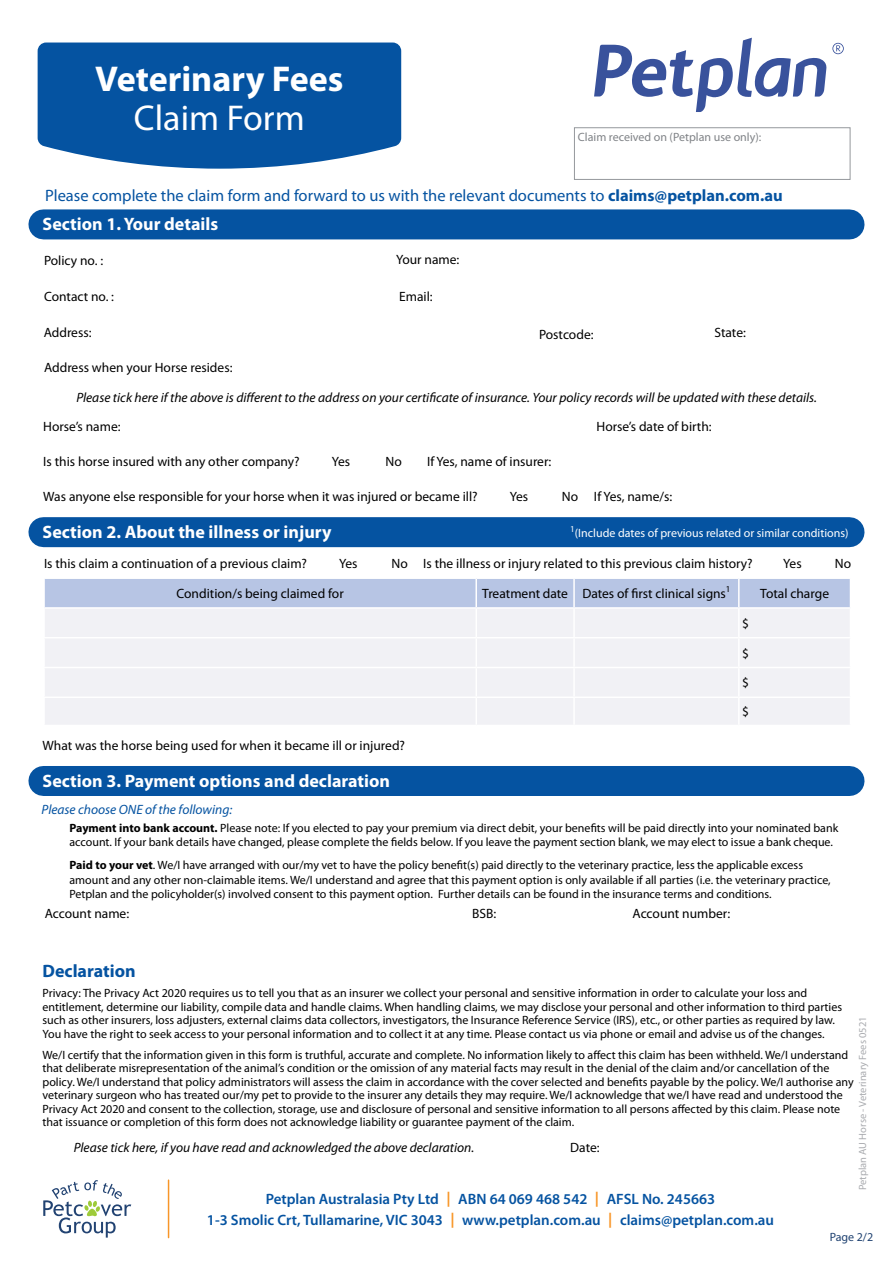
<style>
.page{position:relative;width:893px;height:1263px;background:#fff}
.page>*{position:absolute;margin:0;border:0;box-sizing:border-box;transform-origin:0 0}
.t1{font:700 36px "Myriad Pro";color:#fff}
.t2{font:36px "Myriad Pro";color:#fff}
.t3{font:700 18px "Myriad Pro";color:#fff}
.t4{font:700 18px "Myriad Pro";color:#0553a1}
.t5{font:16.5px "Myriad Pro";color:#0553a1}
.t6{font:600 15px/21px "Myriad Pro";color:#0553a1;text-align:center}
.t7{font:13.5px/29.1px "Myriad Pro";color:#000}
.t8{font:italic 13.5px "Myriad Pro";color:#000}
.t9{font:italic 13.5px "Myriad Pro";color:#0553a1}
.t10{font:12px/13.5px "Myriad Pro";color:#000}
.t11{font:12px "Myriad Pro";color:#fff}
.t12{font:12px "Myriad Pro";color:#808387}
.t13{font:12px "Myriad Pro";color:#204271}
.t14{font:10.5px "Myriad Pro";color:#aaacb0}
.s1{font-weight:700}
.s2{font-weight:700;color:#f89628}
</style>
<div class="page">
<div style="left:43px;top:209px;width:806px;height:30px;background:#0553a1"></div>
<div style="left:43px;top:517px;width:806px;height:30px;background:#0553a1"></div>
<svg style="left:38px;top:43px;width:363px;height:126px;background:#155ea7"></svg>
<div style="left:574px;top:127px;width:276px;height:53px;border:1px solid #95989c"></div>
<svg style="left:594px;top:38px;width:250px;height:74px"></svg>
<svg style="left:44px;top:578px;width:806px;height:147px"></svg>
<div style="left:43px;top:766px;width:806px;height:30px;background:#0553a1"></div>
<svg style="left:43px;top:1180px;width:88px;height:57px"></svg>
<hr style="left:168px;top:1180px;width:1px;height:57px;background:#f89628">
<h1 class="t1" style="left:95px;top:56px;width:250px">Veterinary Fees</h1>
<h1 class="t2" style="left:134px;top:96px;width:172px">Claim Form</h1>
<p class="t12" style="left:578px;top:129px;width:185px">Claim received on (Petplan use only):</p>
<h3 class="t5" style="left:45px;top:185px;width:739px">Please complete the claim form and forward to us with the relevant documents to <span class="s1">claims@petplan.com.au</span></h3>
<h2 class="t3" style="left:43px;top:212px;width:177px">Section 1. Your details</h2>
<p class="t7" style="left:44px;top:245px;width:61px">Policy no. :</p>
<p class="t7" style="left:396px;top:244px;width:65px">Your name:</p>
<p class="t7" style="left:44px;top:282px;width:72px">Contact no. :</p>
<p class="t7" style="left:399px;top:282px;width:35px">Email:</p>
<p class="t7" style="left:44px;top:318px;width:49px">Address:</p>
<p class="t7" style="left:539px;top:319px;width:56px">Postcode:</p>
<p class="t7" style="left:714px;top:318px;width:33px">State:</p>
<p class="t7" style="left:44px;top:353px;width:190px">Address when your Horse resides:</p>
<p class="t8" style="left:76px;top:389px;width:742px">Please tick here if the above is different to the address on your certificate of insurance. Your policy records will be updated with these details.</p>
<p class="t7" style="left:43px;top:412px;width:79px">Horse’s name:</p>
<p class="t7" style="left:597px;top:412px;width:117px">Horse’s date of birth:</p>
<p class="t7" style="left:332px;top:447px;width:20px">Yes</p>
<p class="t7" style="left:386px;top:447px;width:18px">No</p>
<p class="t7" style="left:427px;top:447px;width:126px">If Yes, name of insurer:</p>
<p class="t7" style="left:43px;top:482px;width:436px">Was anyone else responsible for your horse when it was injured or became ill?</p>
<p class="t7" style="left:510px;top:482px;width:20px">Yes</p>
<p class="t7" style="left:43px;top:447px;width:258px">Is this horse insured with any other company?</p>
<p class="t7" style="left:562px;top:482px;width:112px">No If Yes, name/s:</p>
<h2 class="t3" style="left:43px;top:520px;width:290px">Section 2. About the illness or injury</h2>
<p class="t7" style="left:44px;top:549px;width:265px">Is this claim a continuation of a previous claim?</p>
<p class="t7" style="left:339px;top:549px;width:20px">Yes</p>
<p class="t7" style="left:392px;top:549px;width:18px">No</p>
<p class="t11" style="left:570px;top:525px;width:280px"><sup>1</sup>(Include dates of previous related or similar conditions)</p>
<p class="t7" style="left:423px;top:549px;width:331px">Is the illness or injury related to this previous claim history?</p>
<p class="t7" style="left:783px;top:549px;width:20px">Yes</p>
<p class="t7" style="left:835px;top:549px;width:18px">No</p>
<p class="t7" style="left:177px;top:579px;width:169px">Condition/s being claimed for</p>
<p class="t7" style="left:482px;top:579px;width:250px">Treatment date Dates of first clinical signs<sup>1</sup></p>
<p class="t7" style="left:760px;top:579px;width:70px">Total charge</p>
<p class="t7" style="left:742px;top:609px;width:8px">$</p>
<p class="t7" style="left:742px;top:638px;width:8px">$</p>
<p class="t7" style="left:43px;top:730px;width:364px">What was the horse being used for when it became ill or injured?</p>
<p class="t7" style="left:742px;top:668px;width:8px">$ $</p>
<h2 class="t3" style="left:43px;top:769px;width:349px">Section 3. Payment options and declaration</h2>
<p class="t9" style="left:42px;top:801px;width:192px">Please choose ONE of the following:</p>
<p class="t10" style="left:69px;top:820px;width:770px;line-height:14.4px"><span class="s1">Payment into bank account.</span> Please note: If you elected to pay your premium via direct debit, your benefits will be paid directly into your nominated bank account. If your bank details have changed, please complete the fields below. If you leave the payment section blank, we may elect to issue a bank cheque.</p>
<p class="t10" style="left:69px;top:858px;width:763px;line-height:14.4px"><span class="s1">Paid to your vet</span>. We/I have arranged with our/my vet to have the policy benefit(s) paid directly to the veterinary practice, less the applicable excess amount and any other non-claimable items. We/I understand and agree that this payment option is only available if all parties (i.e. the veterinary practice,<br>Petplan and the policyholder(s) involved consent to this payment option. Further details can be found in the insurance terms and conditions.</p>
<p class="t7" style="left:45px;top:899px;width:86px">Account name:</p>
<p class="t7" style="left:472px;top:899px;width:26px">BSB:</p>
<p class="t7" style="left:633px;top:899px;width:99px">Account number:</p>
<h2 class="t4" style="left:43px;top:959px;width:95px">Declaration</h2>
<p class="t10" style="left:43px;top:986px;width:801px">Privacy: The Privacy Act 2020 requires us to tell you that as an insurer we collect your personal and sensitive information in order to calculate your loss and entitlement, determine our liability, compile data and handle claims. When handling claims, we may disclose your personal and other information to third parties such as other insurers, loss adjusters, external claims data collectors, investigators, the Insurance Reference Service (IRS), etc., or other parties as required by law.<br>You have the right to seek access to your personal information and to collect it at any time. Please contact us via phone or email and advise us of the changes.</p>
<p class="t10" style="left:43px;top:1048px;width:813px">We/I certify that the information given in this form is truthful, accurate and complete. No information likely to affect this claim has been withheld. We/I understand that deliberate misrepresentation of the animal’s condition or the omission of any material facts may result in the denial of the claim and/or cancellation of the policy. We/I understand that policy administrators will assess the claim in accordance with the cover selected and benefits payable by the policy. We/I authorise any veterinary surgeon who has treated our/my pet to provide to the insurer any details they may require. We/I acknowledge that we/I have read and understood the Privacy Act 2020 and consent to the collection, storage, use and disclosure of personal and sensitive information to all persons affected by this claim. Please note that issuance or completion of this form does not acknowledge liability or guarantee payment of the claim.</p>
<p class="t14" style="left:856px;top:1190px;width:175px;rotate:-90deg">Petplan AU Horse - Veterinary Fees 0521</p>
<p class="t8" style="left:74px;top:1139px;width:402px">Please tick here, if you have read and acknowledged the above declaration.</p>
<p class="t7" style="left:570px;top:1133px;width:31px">Date:</p>
<p class="t6" style="left:207px;top:1188px;width:569px">Petplan Australasia Pty Ltd <span class="s2">|</span> ABN 64 069 468 542 <span class="s2">|</span> AFSL No. 245663<br>1-3 Smolic Crt, Tullamarine, VIC 3043 <span class="s2">|</span> www.petplan.com.au <span class="s2">|</span> claims@petplan.com.au</p>
<p class="t13" style="left:830px;top:1230px;width:45px">Page 2/2</p>
</div>
